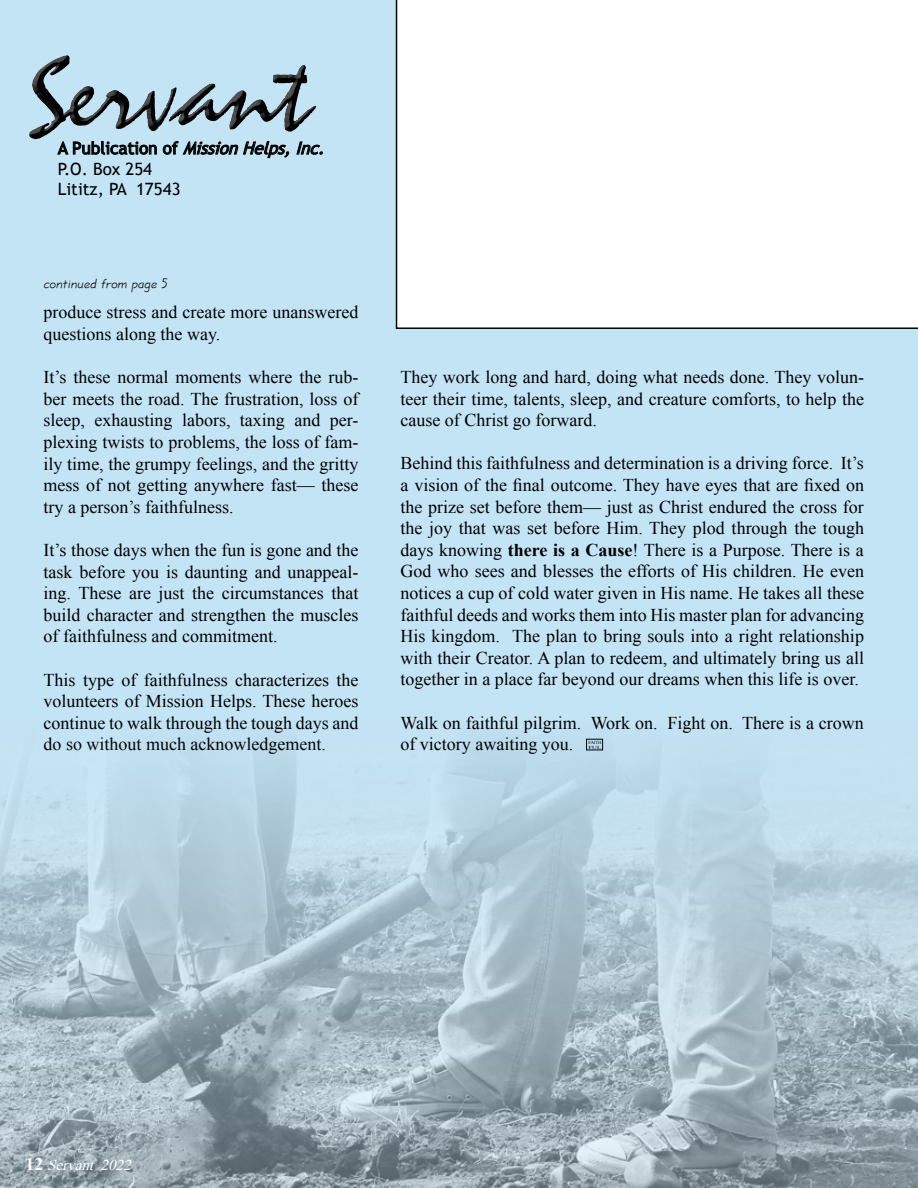
<style>
.page{position:relative;width:918px;height:1188px;background:#c3e4f5}
.page>*{position:absolute;margin:0;border:0;box-sizing:border-box;transform-origin:0 0}
.t1{font:18px/21.6px "Times New Roman";color:#000;text-align:justify}
.t2{font:16.95px/20.4px "Trebuchet MS";color:#000}
.t3{font:15px "Jolt Normal";color:#000}
.t4{font:italic 15px "Times New Roman";color:#fff}
.t5{font:4.5px/5.4px "Times New Roman";color:#000}
.s1{font-style:italic}
.s2{font-weight:700}
.s3{font-weight:700;font-style:normal;font-size:18px}
</style>
<div class="page">
<div style="left:396px;top:0;width:522px;height:329px;background:#fff"></div>
<svg style="left:57px;top:145px;width:266px;height:13px"></svg>
<div style="left:26px;top:49px;width:297px;height:96px;background:#000;opacity:.75"></div>
<img style="left:0;top:738px;width:918px;height:450px">
<p class="t2" style="left:58px;top:138px;width:273px">A P u b l i c a t i o n o f <span class="s1">MissionHelps,Inc.<br></span>P.O. Box 254<br>Lititz, PA 17543</p>
<p class="t3" style="left:44px;top:276px;width:126px">continued from page 5</p>
<p class="t1" style="left:44px;top:301px;width:316px">produce stress and create more unanswered questions along the way.</p>
<p class="t1" style="left:44px;top:366px;width:316px">It’s these normal moments where the rub&shy;ber meets the road. The frustration, loss of sleep, exhausting labors, taxing and per&shy;plexing twists to problems, the loss of fam&shy;ily time, the grumpy feelings, and the gritty mess of not getting anywhere fast— these try a person’s faithfulness.</p>
<p class="t1" style="left:44px;top:539px;width:316px">It’s those days when the fun is gone and the task before you is daunting and unappeal&shy;ing. These are just the circumstances that build character and strengthen the muscles of faithfulness and commitment.</p>
<p class="t1" style="left:44px;top:669px;width:316px">This type of faithfulness characterizes the volunteers of Mission Helps. These heroes continue to walk through the tough days and do so without much acknowledgement.</p>
<p class="t1" style="left:400px;top:366px;width:465px">They work long and hard, doing what needs done. They volun&shy;teer their time, talents, sleep, and creature comforts, to help the cause of Christ go forward.</p>
<p class="t1" style="left:400px;top:452px;width:465px">Behind this faithfulness and determination is a driving force. It’s a vision of the final outcome. They have eyes that are fixed on the prize set before them— just as Christ endured the cross for the joy that was set before Him. They plod through the tough days knowing <span class="s2">there is a Cause</span>! There is a Purpose. There is a God who sees and blesses the efforts of His children. He even notices a cup of cold water given in His name. He takes all these faithful deeds and works them into His master plan for advancing His kingdom. The plan to bring souls into a right relationship with their Creator. A plan to redeem, and ultimately bring us all together in a place far beyond our dreams when this life is over.</p>
<p class="t1" style="left:400px;top:711px;width:465px">Walk on faithful pilgrim. Work on. Fight on. There is a crown of victory awaiting you.</p>
<p class="t5" style="left:588px;top:739px;width:15px">FAITH<br>FUL</p>
<p class="t4" style="left:26px;top:1155px;width:112px"><span class="s3">1 2</span> Servant 2022</p>
</div>
